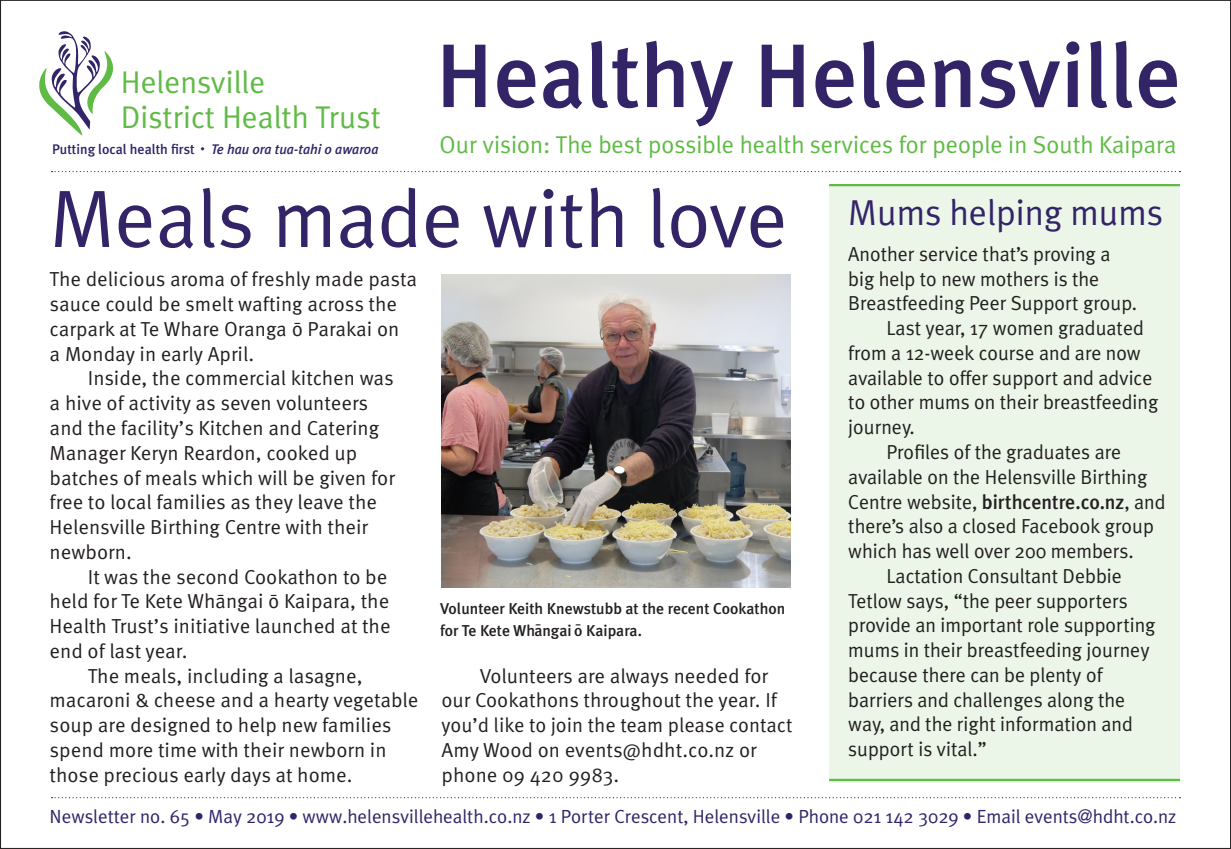
<style>
.page{position:relative;width:1231px;height:849px;background:#fff}
.page>*{position:absolute;margin:0;border:0;box-sizing:border-box;transform-origin:0 0}
.text{font:500 90px "Meta Plus";color:#332468}
.Heading{font:81.45px "Meta Plus Normal";color:#332468}
.Heading-2{font:36px "Meta Plus Normal";color:#332468}
.t1{font:31.28px "Meta Plus Normal";color:#60bb46}
.t2{font:24.3px "Meta Plus Normal";color:#60bb46}
.text-2{font:20.25px/24.8px "Meta Pro";color:#231f20}
.text-3{font:20.25px/24.8px "Meta Plus Normal";color:#231f20}
.t3{font:18.9px "Meta Plus Normal";color:#332468}
.t4{font:500 15.75px/22.5px "Meta Plus";color:#231f20}
.t5{font:500 13.95px "Meta Plus";color:#332468}
.s1{font-size:9px}
.s2{font-style:italic}
.s3{font-family:"Meta Plus";font-weight:500}
</style>
<div class="page">
<div style="left:829px;top:184px;width:351px;height:597px;background:#ecf6e8"></div>
<svg style="left:39px;top:31px;width:75px;height:105px"></svg>
<svg style="left:52px;top:797px;width:1128px;height:1px"></svg>
<svg style="left:52px;top:171px;width:1128px;height:1px"></svg>
<hr style="left:829px;top:184px;width:351px;height:2px;background:#60bb46">
<hr style="left:829px;top:778px;width:351px;height:2px;background:#60bb46">
<img style="left:442px;top:274px;width:349px;height:313px">
<p class="t1" style="left:121px;top:64px;width:146px">Helensville</p>
<p class="t1" style="left:121px;top:99px;width:261px">District Health Trust</p>
<p class="t5" style="left:52px;top:140px;width:328px">Putting local health first <span class="s1">•</span> <span class="s2">Te hau ora tua-tahi o awaroa</span></p>
<p class="text" style="left:436px;top:24px;width:747px">Healthy Helensville</p>
<p class="t2" style="left:440px;top:131px;width:738px">Our vision: The best possible health services for people in South Kaipara</p>
<p class="Heading" style="left:50px;top:171px;width:740px">Meals made with love</p>
<p class="text-2" style="left:50px;top:267px;width:369px">The delicious aroma of freshly made pasta sauce could be smelt wafting across the carpark at Te Whare Oranga ō Parakai on<br>a Monday in early April.</p>
<p class="text-2" style="left:50px;top:366px;width:347px;text-indent:38px">Inside, the commercial kitchen was a hive of activity as seven volunteers and the facility’s Kitchen and Catering Manager Keryn Reardon, cooked up batches of meals which will be given for free to local families as they leave the Helensville Birthing Centre with their newborn.</p>
<p class="text-2" style="left:50px;top:564px;width:342px;text-indent:38px">It was the second Cookathon to be held for Te Kete Whāngai ō Kaipara, the<br>Health Trust’s initiative launched at the end of last year.</p>
<p class="text-2" style="left:50px;top:663px;width:370px;text-indent:38px">The meals, including a lasagne, macaroni &amp; cheese and a hearty vegetable soup are designed to help new families spend more time with their newborn in those precious early days at home.</p>
<p class="t4" style="left:440px;top:596px;width:347px">Volunteer Keith Knewstubb at the recent Cookathon for Te Kete Wh¯angai ¯o Kaipara.</p>
<p class="text-2" style="left:442px;top:663px;width:352px;text-indent:38px">Volunteers are always needed for our Cookathons throughout the year. If you’d like to join the team please contact<br>Amy Wood on events@hdht.co.nz or phone 09 420 9983.</p>
<p class="Heading-2" style="left:848px;top:191px;width:316px">Mums helping mums</p>
<p class="text-3" style="left:848px;top:241px;width:290px">Another service that’s proving a big help to new mothers is the<br>Breastfeeding Peer Support group.</p>
<p class="text-3" style="left:848px;top:315px;width:312px;text-indent:38px">Last year, 17 women graduated from a 12-week course and are now available to offer support and advice to other mums on their breastfeeding journey.</p>
<p class="text-3" style="left:848px;top:439px;width:319px;text-indent:38px">Profiles of the graduates are available on the Helensville Birthing Centre website, <span class="s3">birthcentre.co.nz</span>, and there’s also a closed Facebook group which has well over 200 members.</p>
<p class="text-3" style="left:848px;top:563px;width:309px;text-indent:38px">Lactation Consultant Debbie<br>Tetlow says, “the peer supporters provide an important role supporting mums in their breastfeeding journey because there can be plenty of barriers and challenges along the way, and the right information and support is vital.”</p>
<p class="t3" style="left:50px;top:805px;width:1128px">Newsletter no. 65 • May 2019 • www.helensvillehealth.co.nz • 1 Porter Crescent, Helensville • Phone 021 142 3029 • Email events@hdht.co.nz</p>
</div>
